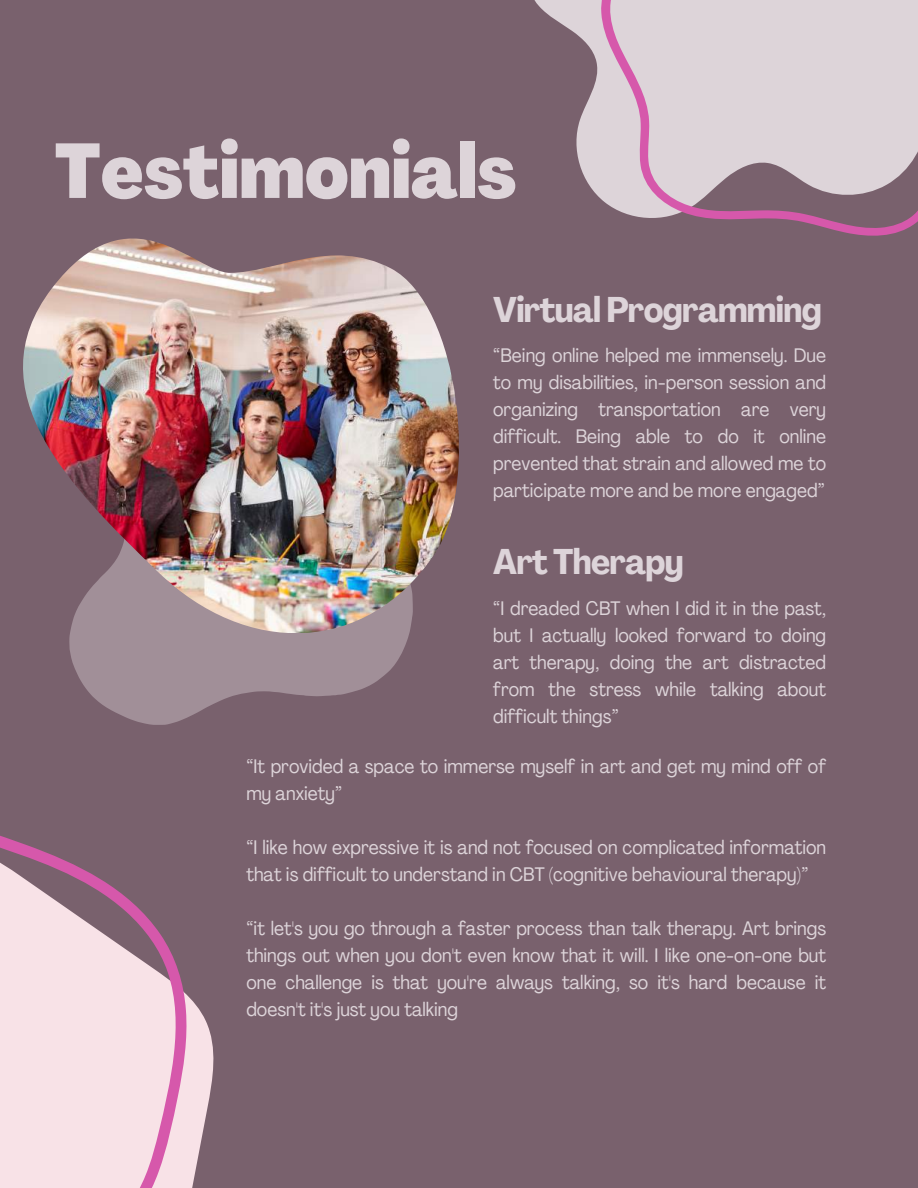
<style>
.page{position:relative;width:918px;height:1188px;background:#79616d}
.page>*{position:absolute;margin:0;border:0;box-sizing:border-box;transform-origin:0 0}
.t1{font:800 condensed 76.2px "Agrandir";color:#ddd4d9}
.t2{font:700 condensed 35.25px "Agrandir";letter-spacing:-.02em;color:#ddd4d9}
.t3{font:condensed 19.35px/27px "Agrandir";color:#ddd4d9;text-align:justify}
</style>
<div class="page">
<svg style="left:69px;top:633px;width:340px;height:92px;fill:#a18f98"></svg>
<img style="left:23px;top:239px;width:436px;height:394px">
<svg style="left:534px;top:0;width:67px;height:199px"></svg>
<svg style="left:601px;top:0;width:317px;height:236px;fill:#ddd4d9"></svg>
<svg style="left:188px;top:996px;width:26px;height:192px;fill:#f8e2e7"></svg>
<svg style="left:0;top:835px;width:188px;height:353px;fill:#f8e2e7"></svg>
<h1 class="t1" style="left:54px;top:141px;width:464px">Testimonials</h1>
<h2 class="t2" style="left:493px;top:295px;width:330px">Virtual Programming</h2>
<p class="t3" style="left:493px;top:344px;width:334px">“Being online helped me immensely. Due to my disabilities, in-person session and organizing transportation are very difficult. Being able to do it online prevented that strain and allowed me to participate more and be more engaged”</p>
<h2 class="t2" style="left:493px;top:548px;width:192px">Art Therapy</h2>
<p class="t3" style="left:493px;top:596px;width:334px">“I dreaded CBT when I did it in the past, but I actually looked forward to doing art therapy, doing the art distracted from the stress while talking about difficult things”</p>
<p class="t3" style="left:246px;top:754px;width:581px">“It provided a space to immerse myself in art and get my mind off of my anxiety”</p>
<p class="t3" style="left:246px;top:835px;width:581px">“I like how expressive it is and not focused on complicated information that is difficult to understand in CBT (cognitive behavioural therapy)”</p>
<p class="t3" style="left:246px;top:916px;width:581px">“it let's you go through a faster process than talk therapy. Art brings things out when you don't even know that it will. I like one-on-one but one challenge is that you're always talking, so it's hard because it doesn't it's just you talking</p>
</div>
